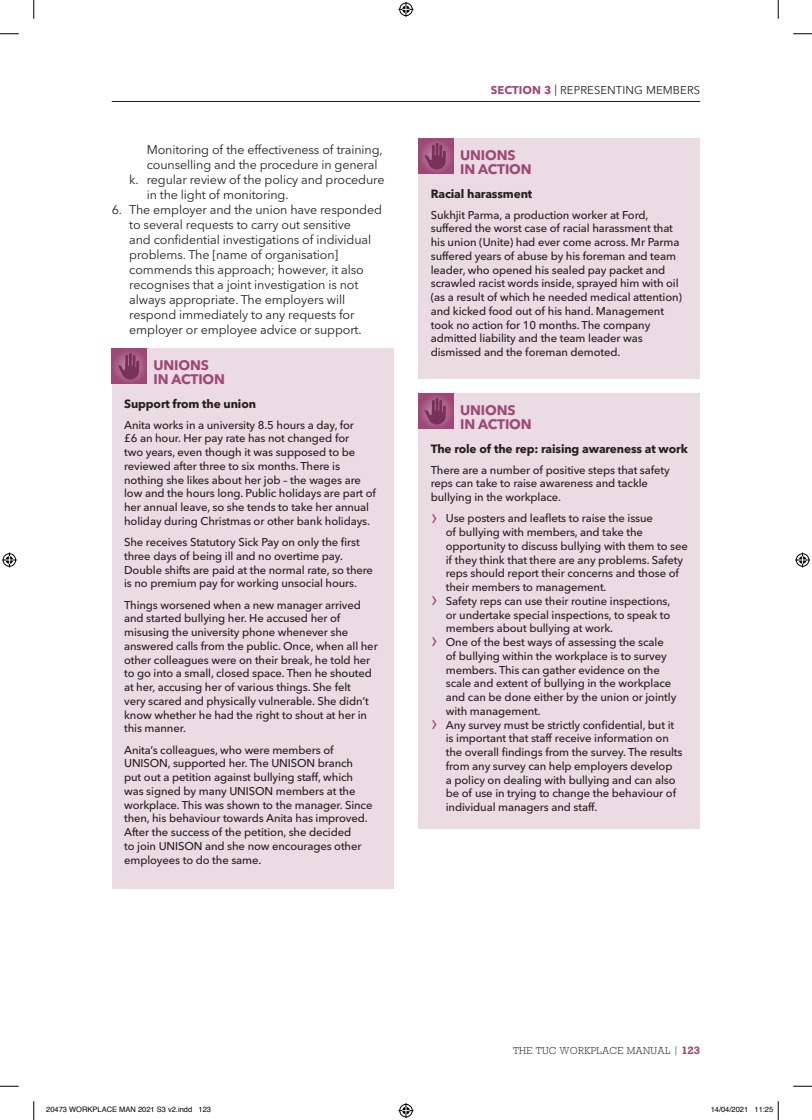
<style>
.page{position:relative;width:812px;height:1120px;background:#fff}
.page>*{position:absolute;margin:0;border:0;box-sizing:border-box;transform-origin:0 0}
.Box_Table_Heading_1{font:700 13.75px/13.8px "Avenir Next LT Pro";letter-spacing:-.01em;color:#9f4778}
.Body__First_Para{font:12.5px/15px "Avenir Next LT Pro";letter-spacing:-.01em;color:#231f20}
.Box_Table_Heading_2{font:700 11.88px "Avenir Next LT Pro";letter-spacing:-.01em;color:#231f20}
.Box_Table_Body{font:500 11.25px/13.8px "Avenir Next LT Pro";letter-spacing:-.01em;color:#231f20}
.t1{font:11.25px "Avenir Next LT Pro";letter-spacing:.01em;color:#231f20}
.t2{font:300 9.38px "Rockwell Nova";letter-spacing:.03em;color:#231f20}
.t3{font:7.5px "Helvetica";color:#000}
.s1{font-weight:700;color:#9f4778}
.s2{font-weight:400;font-size:22.5px;color:#9f4778}
.s3{font-weight:700;font-size:10px;color:#9f4778}
</style>
<div class="page">
<hr style="left:112px;top:101px;width:588px;height:1px;background:#231f20">
<div style="left:418px;top:139px;width:282px;height:240px;background:#eadce2"></div>
<svg style="left:418px;top:139px;width:35px;height:35px"></svg>
<svg style="left:424px;top:143px;width:22px;height:27px"></svg>
<div style="left:112px;top:349px;width:281px;height:540px;background:#eadce2"></div>
<svg style="left:112px;top:349px;width:34px;height:35px"></svg>
<svg style="left:118px;top:353px;width:21px;height:27px"></svg>
<div style="left:418px;top:394px;width:282px;height:435px;background:#eadce2"></div>
<svg style="left:418px;top:394px;width:35px;height:35px"></svg>
<svg style="left:424px;top:398px;width:22px;height:27px"></svg>
<svg style="left:0;top:33px;width:19px;height:2px"></svg>
<svg style="left:793px;top:33px;width:19px;height:2px"></svg>
<svg style="left:0;top:1085px;width:19px;height:2px"></svg>
<svg style="left:793px;top:1085px;width:19px;height:2px"></svg>
<svg style="left:33px;top:0;width:2px;height:19px"></svg>
<svg style="left:33px;top:1101px;width:2px;height:19px"></svg>
<svg style="left:777px;top:0;width:2px;height:19px"></svg>
<svg style="left:398px;top:2px;width:15px;height:15px"></svg>
<svg style="left:398px;top:1103px;width:15px;height:15px"></svg>
<svg style="left:2px;top:552px;width:15px;height:15px"></svg>
<svg style="left:795px;top:552px;width:15px;height:15px"></svg>
<svg style="left:777px;top:1101px;width:2px;height:19px"></svg>
<p class="Body__First_Para" style="left:147px;top:142px;width:237px">Monitoring of the effectiveness of training, counselling and the procedure in general</p>
<p class="Body__First_Para" style="left:147px;top:172px;width:239px;text-indent:-18px">k. regular review of the policy and procedure in the light of monitoring.</p>
<p class="Body__First_Para" style="left:129px;top:202px;width:254px;text-indent:-18px">6. The employer and the union have responded to several requests to carry out sensitive<br>and confidential investigations of individual problems. The [name of organisation] commends this approach; however, it also recognises that a joint investigation is not always appropriate. The employers will respond immediately to any requests for employer or employee advice or support.</p>
<p class="Box_Table_Heading_1" style="left:153px;top:358px;width:73px">UNIONS<br>IN ACTION</p>
<p class="Box_Table_Heading_2" style="left:124px;top:396px;width:133px">Support from the union</p>
<p class="Box_Table_Body" style="left:124px;top:418px;width:253px">Anita works in a university 8.5 hours a day, for<br>£6 an hour. Her pay rate has not changed for<br>two years, even though it was supposed to be reviewed after three to six months. There is nothing she likes about her job – the wages are low and the hours long. Public holidays are part of her annual leave, so she tends to take her annual holiday during Christmas or other bank holidays.</p>
<p class="Box_Table_Body" style="left:124px;top:535px;width:250px">She receives Statutory Sick Pay on only the first three days of being ill and no overtime pay.<br>Double shifts are paid at the normal rate, so there is no premium pay for working unsocial hours.</p>
<p class="Box_Table_Body" style="left:124px;top:598px;width:255px">Things worsened when a new manager arrived and started bullying her. He accused her of misusing the university phone whenever she answered calls from the public. Once, when all her other colleagues were on their break, he told her to go into a small, closed space. Then he shouted at her, accusing her of various things. She felt<br>very scared and physically vulnerable. She didn’t know whether he had the right to shout at her in this manner.</p>
<p class="Box_Table_Body" style="left:124px;top:743px;width:250px">Anita’s colleagues, who were members of UNISON, supported her. The UNISON branch put out a petition against bullying staff, which was signed by many UNISON members at the workplace. This was shown to the manager. Since then, his behaviour towards Anita has improved.<br>After the success of the petition, she decided<br>to join UNISON and she now encourages other employees to do the same.</p>
<p class="t1" style="left:490px;top:83px;width:211px"><span class="s1">SECTION 3</span> | REPRESENTING MEMBERS</p>
<p class="Box_Table_Heading_1" style="left:460px;top:148px;width:73px">UNIONS<br>IN ACTION</p>
<p class="Box_Table_Heading_2" style="left:431px;top:186px;width:103px">Racial harassment</p>
<p class="Box_Table_Body" style="left:431px;top:208px;width:253px">Sukhjit Parma, a production worker at Ford, suffered the worst case of racial harassment that his union (Unite) had ever come across. Mr Parma suffered years of abuse by his foreman and team leader, who opened his sealed pay packet and scrawled racist words inside, sprayed him with oil (as a result of which he needed medical attention) and kicked food out of his hand. Management took no action for 10 months. The company admitted liability and the team leader was dismissed and the foreman demoted.</p>
<p class="Box_Table_Heading_1" style="left:460px;top:403px;width:73px">UNIONS<br>IN ACTION</p>
<p class="Box_Table_Heading_2" style="left:431px;top:441px;width:258px">The role of the rep: raising awareness at work</p>
<p class="Box_Table_Body" style="left:431px;top:463px;width:240px">There are a number of positive steps that safety reps can take to raise awareness and tackle bullying in the workplace.</p>
<p class="Box_Table_Body" style="left:446px;top:511px;width:243px;text-indent:-15px"><span class="s2">›</span> Use posters and leaflets to raise the issue<br>of bullying with members, and take the opportunity to discuss bullying with them to see if they think that there are any problems. Safety reps should report their concerns and those of their members to management.</p>
<p class="Box_Table_Body" style="left:446px;top:594px;width:226px;text-align:justify;text-indent:-15px"><span class="s2">›</span> Safety reps can use their routine inspections, or undertake special inspections, to speak to members about bullying at work.</p>
<p class="Box_Table_Body" style="left:446px;top:635px;width:232px;text-indent:-15px"><span class="s2">›</span> One of the best ways of assessing the scale of bullying within the workplace is to survey members. This can gather evidence on the scale and extent of bullying in the workplace and can be done either by the union or jointly with management.</p>
<p class="Box_Table_Body" style="left:446px;top:718px;width:238px;text-indent:-15px"><span class="s2">›</span> Any survey must be strictly confidential, but it is important that staff receive information on the overall findings from the survey. The results from any survey can help employers develop<br>a policy on dealing with bullying and can also be of use in trying to change the behaviour of individual managers and staff.</p>
<p class="t2" style="left:513px;top:1045px;width:189px">THE TUC WORKPLACE MANUAL | <span class="s3">123</span></p>
<p class="t3" style="left:46px;top:1104px;width:166px">20473 WORKPLACE MAN 2021 S3 v2.indd 123</p>
<p class="t3" style="left:710px;top:1104px;width:64px">14/04/2021 11:25</p>
</div>
